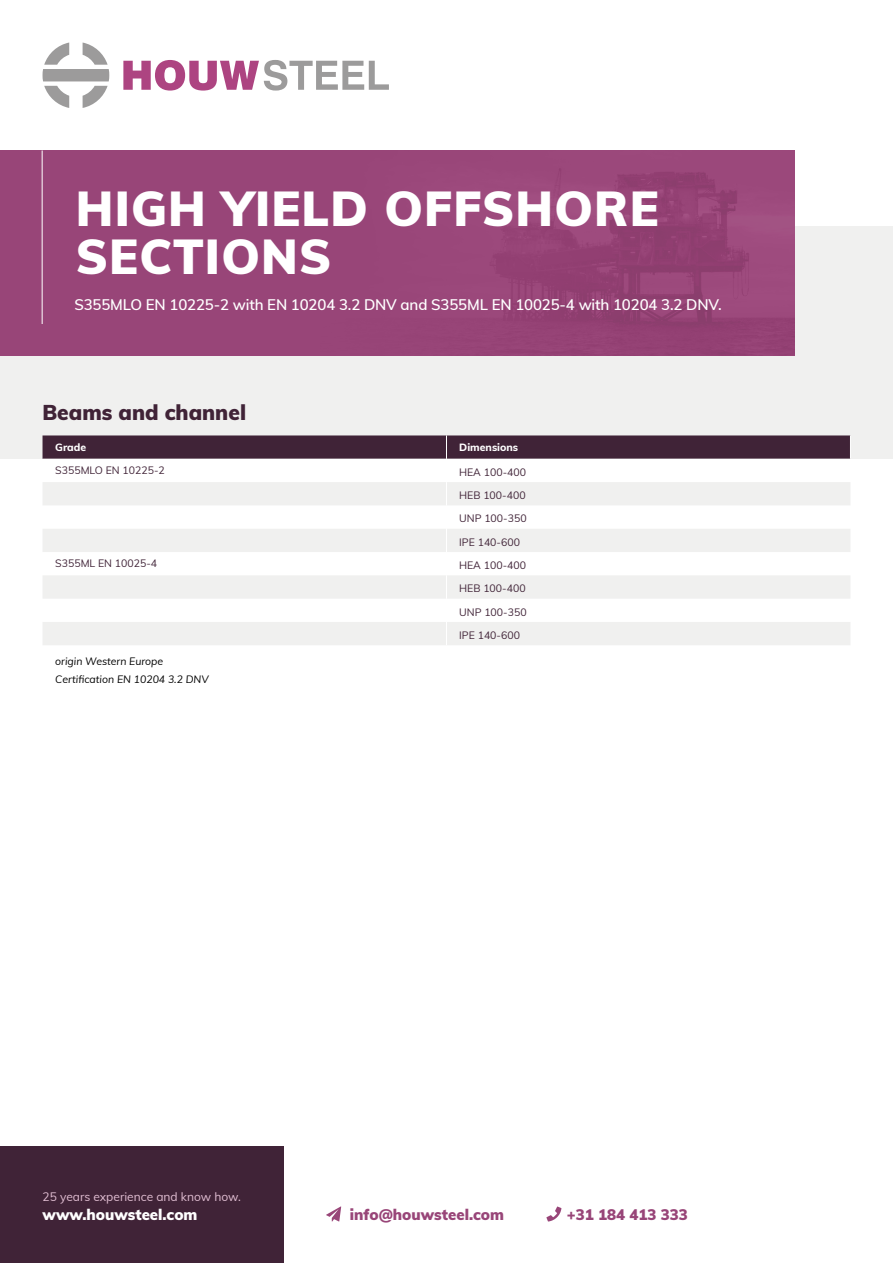
<style>
.page{position:relative;width:893px;height:1263px;background:#fff}
.page>*{position:absolute;margin:0;border:0;box-sizing:border-box;transform-origin:0 0}
.t1{font:900 48px/48px "Muli";letter-spacing:.025em;color:#fff}
.t2{font:900 21px "Muli";color:#402337}
.t3{font:600 15px "Muli";letter-spacing:-.01em;color:#fff}
.t4{font:900 15px "Muli";color:#984578}
.t5{font:900 15px "Muli";color:#fff}
.t6{font:12px "Muli";color:#e1bed2}
.t7{font:10.5px "Muli";color:#402337}
.t8{font:italic 10.5px/18px "Muli";color:#000}
.t9{font:800 10.5px "Muli";color:#fff}
</style>
<div class="page">
<div style="left:0;top:226px;width:893px;height:233px;background:#f0f0ef"></div>
<div style="left:0;top:150px;width:794px;height:206px;background:#984578"></div>
<img style="left:564px;top:173px;width:230px;height:182px">
<svg style="left:123px;top:60px;width:266px;height:31px"></svg>
<svg style="left:43px;top:43px;width:66px;height:65px"></svg>
<hr style="left:42px;top:150px;width:1px;height:174px;background:#fff">
<svg style="left:546px;top:1206px;width:15px;height:15px"></svg>
<svg style="left:326px;top:1206px;width:15px;height:15px"></svg>
<div style="left:0;top:1146px;width:284px;height:117px;background:#402337"></div>
<svg style="left:43px;top:435px;width:808px;height:210px"></svg>
<h1 class="t1" style="left:76px;top:183px;width:584px">HIGH YIELD OFFSHORE<br>SECTIONS</h1>
<h3 class="t3" style="left:74px;top:294px;width:649px">S355MLO EN 10225-2 with EN 10204 3.2 DNV and S355ML EN 10025-4 with 10204 3.2 DNV.</h3>
<h2 class="t2" style="left:43px;top:396px;width:205px">Beams and channel</h2>
<p class="t9" style="left:55px;top:439px;width:33px">Grade</p>
<p class="t9" style="left:459px;top:439px;width:60px">Dimensions</p>
<p class="t7" style="left:55px;top:462px;width:111px">S355MLO EN 10225-2</p>
<p class="t7" style="left:459px;top:464px;width:68px">HEA 100-400</p>
<p class="t7" style="left:459px;top:488px;width:68px">HEB 100-400</p>
<p class="t7" style="left:459px;top:511px;width:69px">UNP 100-350</p>
<p class="t7" style="left:459px;top:534px;width:62px">IPE 140-600</p>
<p class="t7" style="left:55px;top:556px;width:103px">S355ML EN 10025-4</p>
<p class="t7" style="left:459px;top:557px;width:68px">HEA 100-400</p>
<p class="t7" style="left:459px;top:581px;width:68px">HEB 100-400</p>
<p class="t7" style="left:459px;top:604px;width:69px">UNP 100-350</p>
<p class="t7" style="left:459px;top:627px;width:62px">IPE 140-600</p>
<p class="t8" style="left:55px;top:651px;width:155px">origin Western Europe<br>Certification EN 10204 3.2 DNV</p>
<p class="t6" style="left:43px;top:1188px;width:200px">25 years experience and know how.</p>
<h3 class="t5" style="left:43px;top:1204px;width:156px">www.houwsteel.com</h3>
<h3 class="t4" style="left:350px;top:1204px;width:156px">info@houwsteel.com</h3>
<h3 class="t4" style="left:567px;top:1204px;width:123px">+31 184 413 333</h3>
</div>
